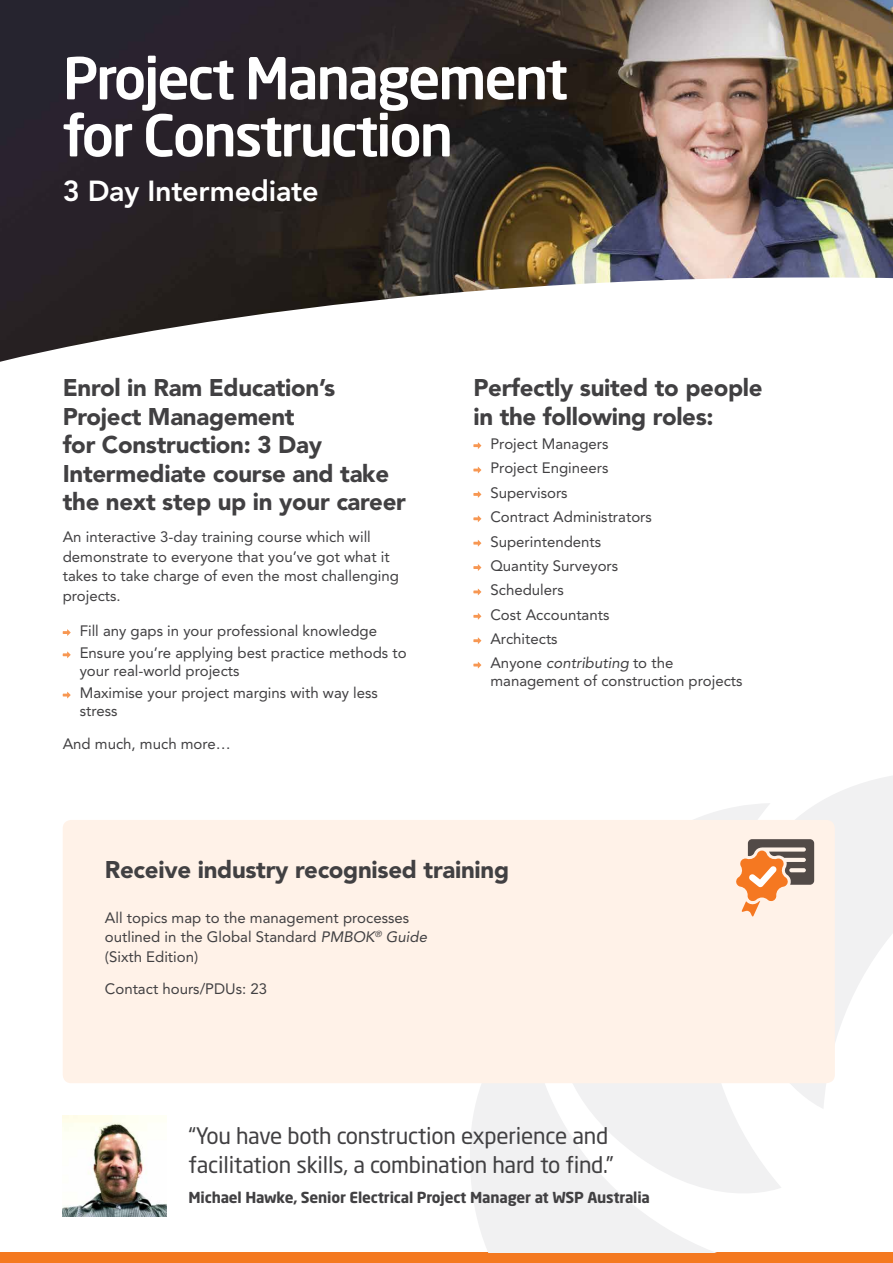
<style>
.page{position:relative;width:893px;height:1263px;background:#fff}
.page>*{position:absolute;margin:0;border:0;box-sizing:border-box;transform-origin:0 0}
.t1{font:500 57px/57.2px "Neo Sans";letter-spacing:-.04em;color:#fff}
.t2{font:800 28.8px "Avenir";letter-spacing:-.01em;color:#fff}
.t3{font:900 24px/28.5px "Avenir";letter-spacing:-.01em;color:#414042}
.t4{font:22.5px/28.5px "Neo Sans";letter-spacing:-.01em;color:#414042}
.t5{font:15px/24.5px "Avenir";color:#414042}
.t6{font:700 15px "Neo Sans";letter-spacing:-.01em;color:#414042}
.s1{font-style:italic}
</style>
<div class="page">
<div style="left:0;top:1252px;width:893px;height:11px;background:#f47920"></div>
<svg style="left:795px;top:776px;width:98px;height:332px;fill:#f1f1f2"></svg>
<svg style="left:694px;top:803px;width:76px;height:17px"></svg>
<svg style="left:470px;top:1083px;width:338px;height:169px;fill:#f1f1f2"></svg>
<svg style="left:878px;top:818px;width:15px;height:265px"></svg>
<img style="left:0;top:0;width:893px;height:267px">
<svg style="left:0;top:267px;width:893px;height:277px"></svg>
<svg style="left:473px;top:442px;width:8px;height:7px"></svg>
<svg style="left:473px;top:466px;width:8px;height:8px"></svg>
<svg style="left:473px;top:491px;width:8px;height:7px"></svg>
<svg style="left:473px;top:515px;width:8px;height:7px"></svg>
<svg style="left:473px;top:540px;width:8px;height:7px"></svg>
<svg style="left:473px;top:564px;width:8px;height:7px"></svg>
<svg style="left:473px;top:588px;width:8px;height:7px"></svg>
<svg style="left:473px;top:613px;width:8px;height:7px"></svg>
<svg style="left:473px;top:637px;width:8px;height:7px"></svg>
<svg style="left:473px;top:662px;width:8px;height:7px"></svg>
<svg style="left:63px;top:629px;width:8px;height:7px"></svg>
<svg style="left:63px;top:651px;width:8px;height:7px"></svg>
<svg style="left:63px;top:691px;width:8px;height:8px"></svg>
<div style="left:63px;top:820px;width:772px;height:263px;background:#fff2e8;border-radius:9px"></div>
<svg style="left:736px;top:839px;width:78px;height:77px"></svg>
<img style="left:63px;top:1116px;width:104px;height:101px">
<h1 class="t1" style="left:63px;top:48px;width:507px">Project Management for Construction</h1>
<h2 class="t2" style="left:63px;top:174px;width:257px">3 Day Intermediate</h2>
<h3 class="t3" style="left:63px;top:373px;width:345px">Enrol in Ram Education’s<br>Project Management<br>for Construction: 3 Day<br>Intermediate course and take the next step up in your career</h3>
<p class="t5" style="left:63px;top:527px;width:338px;line-height:19.5px">An interactive 3-day training course which will demonstrate to everyone that you’ve got what it takes to take charge of even the most challenging projects.</p>
<p class="t5" style="left:80px;top:620px;width:328px;line-height:22.2px">Fill any gaps in your professional knowledge<br>Ensure you’re applying best practice methods to</p>
<p class="t5" style="left:80px;top:660px;width:300px;line-height:22.2px">your real-world projects<br>Maximise your project margins with way less</p>
<p class="t5" style="left:63px;top:695px;width:170px;line-height:32.2px;text-indent:17px">stress<br>And much, much more…</p>
<h3 class="t3" style="left:473px;top:373px;width:291px">Perfectly suited to people in the following roles:</h3>
<p class="t5" style="left:490px;top:432px;width:184px">Project Managers<br>Project Engineers<br>Supervisors<br>Contract Administrators<br>Superintendents<br>Quantity Surveyors<br>Schedulers<br>Cost Accountants<br>Architects<br>Anyone <span class="s1">contributing</span> to the</p>
<p class="t5" style="left:490px;top:669px;width:254px">management of construction projects</p>
<h3 class="t3" style="left:105px;top:856px;width:406px">Receive industry recognised training</h3>
<p class="t5" style="left:105px;top:908px;width:324px;line-height:19.5px">All topics map to the management processes outlined in the Global Standard <span class="s1">PMBOK</span><sup>®</sup> <span class="s1">Guide </span>(Sixth Edition)</p>
<p class="t5" style="left:105px;top:977px;width:164px">Contact hours/PDUs: 23</p>
<h3 class="t4" style="left:189px;top:1121px;width:427px">“You have both construction experience and facilitation skills, a combination hard to find.”</h3>
<p class="t6" style="left:189px;top:1187px;width:463px">Michael Hawke, Senior Electrical Project Manager at WSP Australia</p>
</div>
